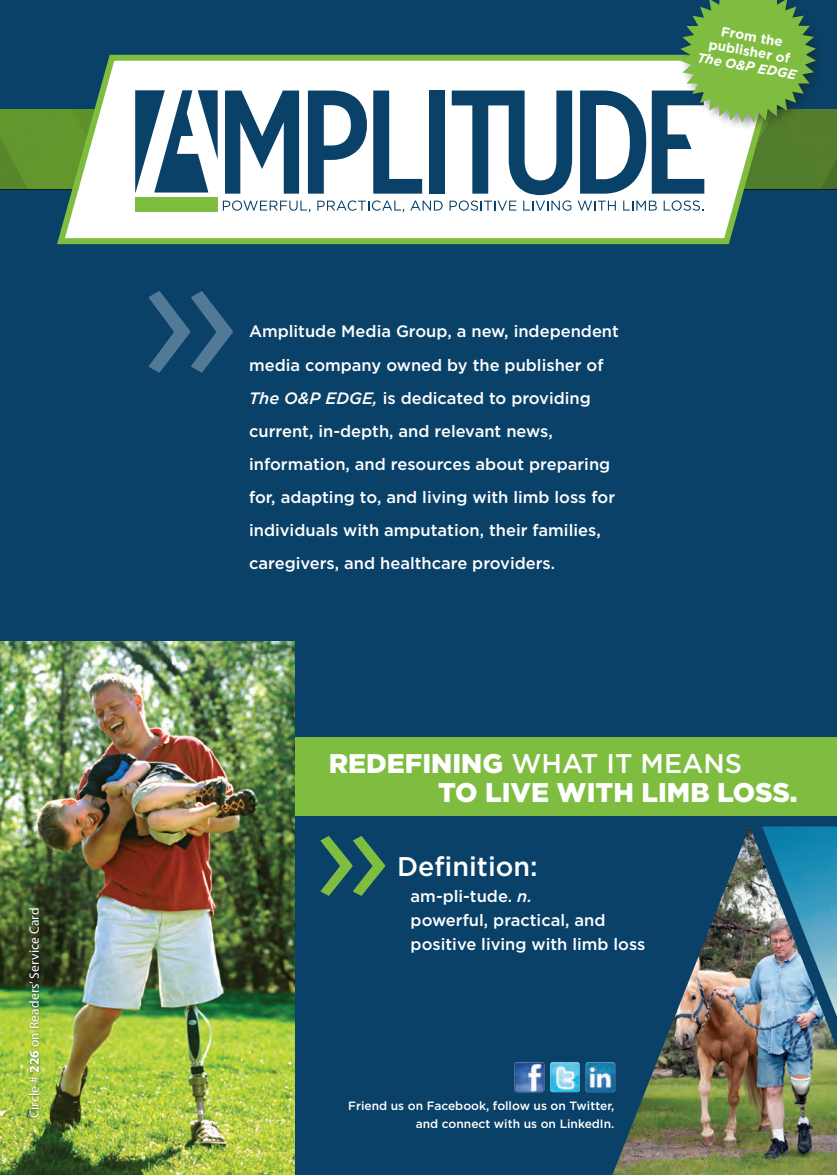
<style>
.page{position:relative;width:837px;height:1175px;background:#fff}
.page>*{position:absolute;margin:0;border:0;box-sizing:border-box;transform-origin:0 0}
.t1{font:900 27px/29.1px "Gotham";color:#fff}
.t2{font:500 27px "Gotham";color:#fff}
.t3{font:500 16.5px/33px "Gotham";color:#fff}
.t4{font:13.5px "Myriad Pro";letter-spacing:.01em;color:#fff}
.t5{font:700 13.5px/15px "Gotham";color:#fff;text-align:center}
.t6{font:italic 700 13.5px "Gotham";color:#fff}
.t7{font:500 12px/18px "Gotham";color:#fff;text-align:right}
.s1{font-weight:700}
.s2{font-style:italic}
.s3{font-weight:500}
</style>
<div class="page">
<div style="left:0;top:190px;width:837px;height:984px;background:#094168"></div>
<img style="left:0;top:109px;width:837px;height:81px">
<div style="left:0;top:0;width:837px;height:109px;background:#094168"></div>
<svg style="left:148px;top:291px;width:85px;height:82px"></svg>
<svg style="left:53px;top:54px;width:690px;height:191px"></svg>
<svg style="left:225px;top:91px;width:74px;height:103px"></svg>
<svg style="left:308px;top:91px;width:59px;height:103px"></svg>
<svg style="left:373px;top:91px;width:49px;height:103px"></svg>
<div style="left:429px;top:91px;width:16px;height:103px;background:#094168"></div>
<svg style="left:580px;top:91px;width:66px;height:103px"></svg>
<div style="left:135px;top:198px;width:82px;height:14px;background:#7fbd41"></div>
<svg style="left:135px;top:90px;width:83px;height:102px"></svg>
<svg style="left:223px;top:200px;width:87px;height:12px"></svg>
<svg style="left:317px;top:200px;width:87px;height:12px"></svg>
<svg style="left:410px;top:200px;width:33px;height:10px"></svg>
<svg style="left:450px;top:91px;width:122px;height:120px"></svg>
<svg style="left:578px;top:201px;width:38px;height:10px"></svg>
<svg style="left:623px;top:201px;width:34px;height:9px"></svg>
<svg style="left:664px;top:200px;width:39px;height:11px"></svg>
<img style="left:613px;top:827px;width:224px;height:347px">
<img style="left:762px;top:826px;width:75px;height:190px">
<div style="left:679px;top:0;width:148px;height:133px;background:#231f20;opacity:.45"></div>
<svg style="left:652px;top:0;width:164px;height:194px"></svg>
<img style="left:514px;top:1059px;width:105px;height:36px">
<svg style="left:320px;top:836px;width:65px;height:60px"></svg>
<div style="left:0;top:737px;width:837px;height:79px;background:#7fbd41"></div>
<img style="left:0;top:641px;width:294px;height:533px">
<div style="left:27px;top:906px;width:14px;height:212px;background:#231f20;opacity:.5"></div>
<p class="t4" style="left:26px;top:1118px;width:212px;rotate:-90deg">Circle # <span class="s1">226</span> on Readers’ Service Card</p>
<p class="t5" style="left:713px;top:22px;width:84px;rotate:10deg">From the publisher of</p>
<p class="t6" style="left:699px;top:48px;width:102px;rotate:10deg">The O&amp;P EDGE</p>
<p class="t3" style="left:249px;top:315px;width:371px">Amplitude Media Group, a new, independent media company owned by the publisher of <span class="s2">The O&amp;P EDGE,</span> is dedicated to providing current, in-depth, and relevant news, information, and resources about preparing for, adapting to, and living with limb loss for individuals with amputation, their families, caregivers, and healthcare providers.</p>
<h1 class="t1" style="left:438px;top:749px;width:361px;text-indent:-109px">REDEFINING <span class="s3">WHAT IT MEANS<br></span>TO LIVE WITH LIMB LOSS.</h1>
<h1 class="t2" style="left:397px;top:848px;width:142px">Definition:</h1>
<p class="t3" style="left:411px;top:883px;width:236px;line-height:24px">am-pli-tude. <span class="s2">n.<br></span>powerful, practical, and positive living with limb loss</p>
<p class="t7" style="left:348px;top:1096px;width:268px">Friend us on Facebook, follow us on Twitter, and connect with us on LinkedIn.</p>
</div>
